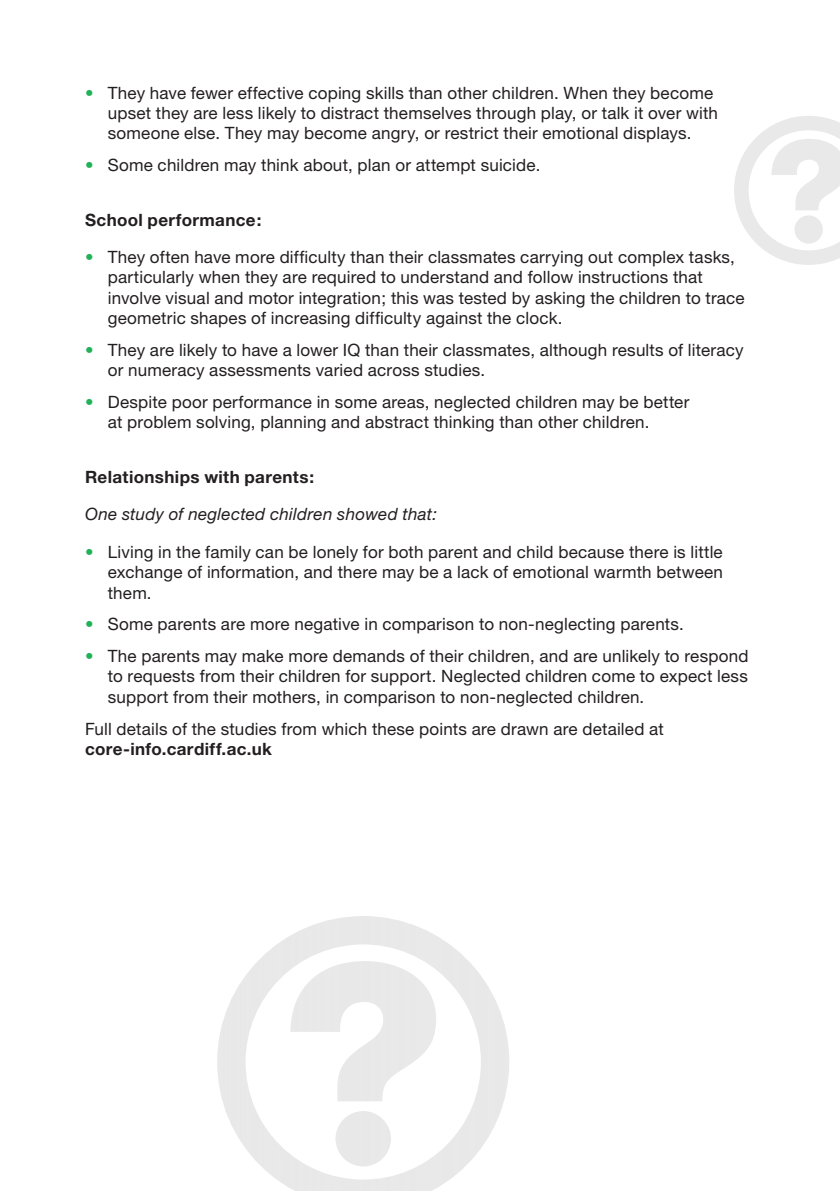
<style>
.page{position:relative;width:840px;height:1191px;background:#fff}
.page>*{position:absolute;margin:0;border:0;box-sizing:border-box;transform-origin:0 0}
.t1{font:17px/20.4px "Helvetica Neue";letter-spacing:.01em;color:#231f20}
.t2{font:700 17px "Helvetica Neue";letter-spacing:.02em;color:#231f20}
.t3{font:italic 17px "Helvetica Neue";letter-spacing:.015em;color:#231f20}
.s1{color:#21b259}
</style>
<div class="page">
<svg style="left:217px;top:916px;width:292px;height:275px"></svg>
<svg style="left:734px;top:116px;width:105px;height:149px"></svg>
<p class="t1" style="left:108px;top:82px;width:611px;text-indent:-23px"><span class="s1">•</span> They have fewer effective coping skills than other children. When they become upset they are less likely to distract themselves through play, or talk it over with someone else. They may become angry, or restrict their emotional displays.</p>
<p class="t1" style="left:85px;top:155px;width:456px"><span class="s1">•</span> Some children may think about, plan or attempt suicide.</p>
<p class="t2" style="left:85px;top:209px;width:178px">School performance:</p>
<p class="t1" style="left:108px;top:246px;width:638px;text-indent:-23px"><span class="s1">•</span> They often have more difficulty than their classmates carrying out complex tasks, particularly when they are required to understand and follow instructions that involve visual and motor integration; this was tested by asking the children to trace geometric shapes of increasing difficulty against the clock.</p>
<p class="t1" style="left:108px;top:339px;width:636px;text-indent:-23px"><span class="s1">•</span> They are likely to have a lower IQ than their classmates, although results of literacy or numeracy assessments varied across studies.</p>
<p class="t1" style="left:108px;top:391px;width:582px;text-indent:-23px"><span class="s1">•</span> Despite poor performance in some areas, neglected children may be better at problem solving, planning and abstract thinking than other children.</p>
<p class="t2" style="left:85px;top:466px;width:230px">Relationships with parents:</p>
<p class="t3" style="left:85px;top:504px;width:353px">One study of neglected children showed that:</p>
<p class="t1" style="left:108px;top:541px;width:616px;text-align:justify;text-indent:-23px"><span class="s1">•</span> Living in the family can be lonely for both parent and child because there is little exchange of information, and there may be a lack of emotional warmth between them.</p>
<p class="t1" style="left:85px;top:614px;width:600px"><span class="s1">•</span> Some parents are more negative in comparison to non-neglecting parents.</p>
<p class="t1" style="left:108px;top:645px;width:641px;text-align:justify;text-indent:-23px"><span class="s1">•</span> The parents may make more demands of their children, and are unlikely to respond to requests from their children for support. Neglected children come to expect less support from their mothers, in comparison to non-neglected children.</p>
<p class="t1" style="left:85px;top:718px;width:580px">Full details of the studies from which these points are drawn are detailed at</p>
<p class="t2" style="left:85px;top:738px;width:188px">core-info.cardiff.ac.uk</p>
</div>
